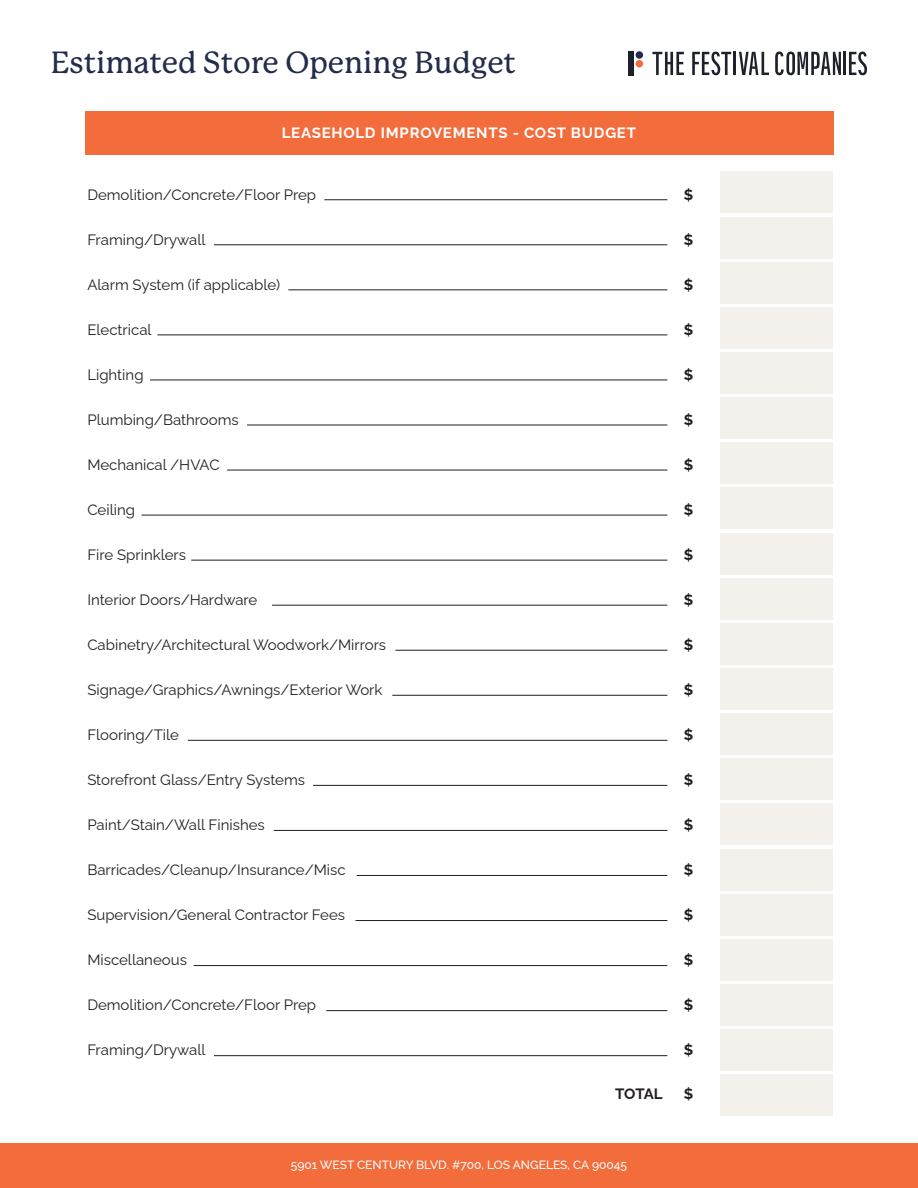
<style>
.page{position:relative;width:918px;height:1188px;background:#fff}
.page>*{position:absolute;margin:0;border:0;box-sizing:border-box;transform-origin:0 0}
.t1{font:500 30px "P Mackinac Pro";color:#232c4a}
.t2{font:15px "Raleway";color:#231f20}
.t3{font:700 15px "Raleway";letter-spacing:.05em;color:#fff}
.t4{font:700 15px "Raleway";letter-spacing:-.015em;color:#231f20}
.t5{font:500 12px "Raleway";color:#fff}
</style>
<div class="page">
<svg style="left:652px;top:52px;width:32px;height:23px"></svg>
<hr style="left:733px;top:52px;width:3px;height:23px;background:#1e212b">
<svg style="left:739px;top:52px;width:30px;height:23px"></svg>
<hr style="left:844px;top:52px;width:2px;height:23px;background:#1e212b">
<svg style="left:849px;top:52px;width:18px;height:23px"></svg>
<svg style="left:692px;top:52px;width:39px;height:23px"></svg>
<svg style="left:775px;top:52px;width:66px;height:23px"></svg>
<div style="left:629px;top:51px;width:5px;height:25px;background:#1e212b"></div>
<div style="left:636px;top:60px;width:7px;height:7px;background:#f26c3c;border-radius:50%"></div>
<div style="left:636px;top:51px;width:7px;height:8px;background:#232c4a;border-radius:50%"></div>
<div style="left:85px;top:111px;width:748px;height:43px;background:#f26c3c"></div>
<hr style="left:324px;top:199px;width:343px;height:1px;background:#231f20">
<hr style="left:214px;top:1055px;width:453px;height:1px;background:#231f20">
<hr style="left:214px;top:245px;width:453px;height:1px;background:#231f20">
<hr style="left:288px;top:290px;width:379px;height:1px;background:#231f20">
<hr style="left:157px;top:335px;width:510px;height:1px;background:#231f20">
<hr style="left:150px;top:380px;width:517px;height:1px;background:#231f20">
<hr style="left:247px;top:425px;width:420px;height:1px;background:#231f20">
<hr style="left:227px;top:470px;width:440px;height:1px;background:#231f20">
<hr style="left:142px;top:515px;width:525px;height:1px;background:#231f20">
<hr style="left:191px;top:560px;width:476px;height:1px;background:#231f20">
<hr style="left:272px;top:605px;width:395px;height:1px;background:#231f20">
<hr style="left:395px;top:650px;width:272px;height:1px;background:#231f20">
<hr style="left:392px;top:695px;width:275px;height:1px;background:#231f20">
<hr style="left:188px;top:740px;width:479px;height:1px;background:#231f20">
<hr style="left:313px;top:785px;width:354px;height:1px;background:#231f20">
<hr style="left:274px;top:830px;width:393px;height:1px;background:#231f20">
<hr style="left:357px;top:875px;width:310px;height:1px;background:#231f20">
<hr style="left:356px;top:920px;width:311px;height:1px;background:#231f20">
<hr style="left:194px;top:965px;width:473px;height:1px;background:#231f20">
<hr style="left:326px;top:1010px;width:341px;height:1px;background:#231f20">
<div style="left:720px;top:172px;width:113px;height:41px;background:#f4f1ec"></div>
<div style="left:720px;top:1030px;width:113px;height:41px;background:#f4f1ec"></div>
<div style="left:720px;top:217px;width:113px;height:41px;background:#f4f1ec"></div>
<div style="left:720px;top:262px;width:113px;height:41px;background:#f4f1ec"></div>
<div style="left:720px;top:307px;width:113px;height:41px;background:#f4f1ec"></div>
<div style="left:720px;top:352px;width:113px;height:42px;background:#f4f1ec"></div>
<div style="left:720px;top:398px;width:113px;height:41px;background:#f4f1ec"></div>
<div style="left:720px;top:443px;width:113px;height:41px;background:#f4f1ec"></div>
<div style="left:720px;top:488px;width:113px;height:41px;background:#f4f1ec"></div>
<div style="left:720px;top:533px;width:113px;height:41px;background:#f4f1ec"></div>
<div style="left:720px;top:578px;width:113px;height:41px;background:#f4f1ec"></div>
<div style="left:720px;top:623px;width:113px;height:41px;background:#f4f1ec"></div>
<div style="left:720px;top:668px;width:113px;height:42px;background:#f4f1ec"></div>
<div style="left:720px;top:714px;width:113px;height:41px;background:#f4f1ec"></div>
<div style="left:720px;top:759px;width:113px;height:41px;background:#f4f1ec"></div>
<div style="left:720px;top:804px;width:113px;height:41px;background:#f4f1ec"></div>
<div style="left:720px;top:849px;width:113px;height:41px;background:#f4f1ec"></div>
<div style="left:720px;top:894px;width:113px;height:41px;background:#f4f1ec"></div>
<div style="left:720px;top:939px;width:113px;height:41px;background:#f4f1ec"></div>
<div style="left:720px;top:984px;width:113px;height:42px;background:#f4f1ec"></div>
<div style="left:720px;top:1075px;width:113px;height:41px;background:#f4f1ec"></div>
<div style="left:0;top:1143px;width:918px;height:45px;background:#f26c3c"></div>
<h1 class="t1" style="left:51px;top:45px;width:467px">Estimated Store Opening Budget</h1>
<p class="t3" style="left:282px;top:120px;width:356px">LEASEHOLD IMPROVEMENTS - COST BUDGET</p>
<p class="t2" style="left:87px;top:183px;width:230px">Demolition/Concrete/Floor Prep</p>
<p class="t2" style="left:87px;top:228px;width:120px">Framing/Drywall</p>
<p class="t2" style="left:87px;top:273px;width:194px">Alarm System (if applicable)</p>
<p class="t2" style="left:87px;top:318px;width:66px">Electrical</p>
<p class="t2" style="left:87px;top:363px;width:58px">Lighting</p>
<p class="t2" style="left:87px;top:408px;width:153px">Plumbing/Bathrooms</p>
<p class="t2" style="left:87px;top:453px;width:134px">Mechanical /HVAC</p>
<p class="t2" style="left:87px;top:498px;width:49px">Ceiling</p>
<p class="t2" style="left:87px;top:543px;width:100px">Fire Sprinklers</p>
<p class="t2" style="left:87px;top:588px;width:171px">Interior Doors/Hardware</p>
<p class="t2" style="left:87px;top:633px;width:300px">Cabinetry/Architectural Woodwork/Mirrors</p>
<p class="t2" style="left:87px;top:678px;width:297px">Signage/Graphics/Awnings/Exterior Work</p>
<p class="t2" style="left:87px;top:723px;width:93px">Flooring/Tile</p>
<p class="t2" style="left:87px;top:768px;width:219px">Storefront Glass/Entry Systems</p>
<p class="t2" style="left:87px;top:813px;width:179px">Paint/Stain/Wall Finishes</p>
<p class="t2" style="left:87px;top:858px;width:260px">Barricades/Cleanup/Insurance/Misc</p>
<p class="t2" style="left:87px;top:903px;width:259px">Supervision/General Contractor Fees</p>
<p class="t2" style="left:87px;top:948px;width:101px">Miscellaneous</p>
<p class="t2" style="left:87px;top:993px;width:230px">Demolition/Concrete/Floor Prep</p>
<p class="t2" style="left:87px;top:1038px;width:120px">Framing/Drywall</p>
<p class="t4" style="left:684px;top:183px;width:11px">$</p>
<p class="t4" style="left:684px;top:228px;width:11px">$</p>
<p class="t4" style="left:684px;top:273px;width:11px">$</p>
<p class="t4" style="left:684px;top:318px;width:11px">$</p>
<p class="t4" style="left:684px;top:363px;width:11px">$</p>
<p class="t4" style="left:684px;top:408px;width:11px">$</p>
<p class="t4" style="left:684px;top:453px;width:11px">$</p>
<p class="t4" style="left:684px;top:498px;width:11px">$</p>
<p class="t4" style="left:684px;top:543px;width:11px">$</p>
<p class="t4" style="left:684px;top:588px;width:11px">$</p>
<p class="t4" style="left:684px;top:633px;width:11px">$</p>
<p class="t4" style="left:684px;top:678px;width:11px">$</p>
<p class="t4" style="left:684px;top:723px;width:11px">$</p>
<p class="t4" style="left:684px;top:768px;width:11px">$</p>
<p class="t4" style="left:684px;top:813px;width:11px">$</p>
<p class="t4" style="left:684px;top:858px;width:11px">$</p>
<p class="t4" style="left:684px;top:903px;width:11px">$</p>
<p class="t4" style="left:684px;top:948px;width:11px">$</p>
<p class="t4" style="left:684px;top:993px;width:11px">$</p>
<p class="t4" style="left:684px;top:1038px;width:11px">$</p>
<p class="t4" style="left:615px;top:1081px;width:49px">TOTAL</p>
<p class="t4" style="left:684px;top:1081px;width:11px">$</p>
<p class="t5" style="left:291px;top:1155px;width:338px">5901 WEST CENTURY BLVD. #700, LOS ANGELES, CA 90045</p>
</div>
